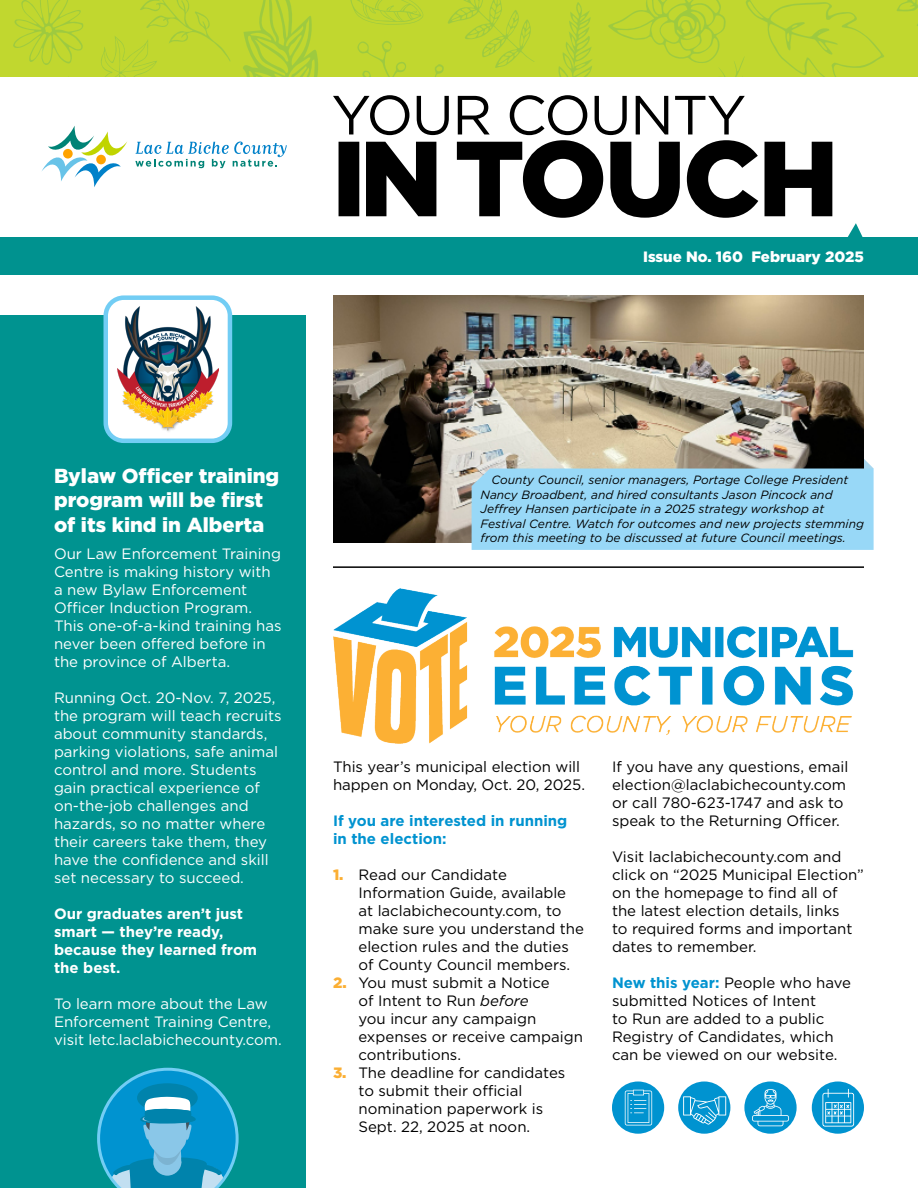
<style>
.page{position:relative;width:918px;height:1188px;background:#fff}
.page>*{position:absolute;margin:0;border:0;box-sizing:border-box;transform-origin:0 0}
.t1{font:900 20.25px/24.3px "Gotham";color:#fff}
.t2{font:15px/18px "Gotham";color:#000}
.t3{font:15px/18px "Gotham";color:#fff}
.t4{font:700 15px/18px "Gotham";color:#fff}
.t5{font:700 15px/18px "Gotham";color:#0093d0}
.t6{font:900 15px "Gotham";color:#fff}
.t7{font:900 15px "Gotham";color:#fbaf34}
.t8{font:italic 12px/14.4px "Gotham";color:#000}
.s1{font-style:italic}
.s2{font-weight:700;color:#0093d0}
</style>
<div class="page">
<div style="left:0;top:237px;width:918px;height:37px;background:#00928f"></div>
<svg style="left:847px;top:223px;width:16px;height:14px"></svg>
<svg style="left:333px;top:95px;width:499px;height:123px"></svg>
<div style="left:0;top:0;width:918px;height:77px;background:#c1d72f"></div>
<svg style="left:243px;top:0;width:349px;height:77px"></svg>
<svg style="left:13px;top:0;width:217px;height:77px"></svg>
<svg style="left:608px;top:0;width:310px;height:77px"></svg>
<svg style="left:135px;top:142px;width:152px;height:26px"></svg>
<svg style="left:42px;top:126px;width:85px;height:61px"></svg>
<hr style="left:333px;top:566px;width:531px;height:2px;background:#000">
<div style="left:0;top:315px;width:306px;height:873px;background:#009390"></div>
<img style="left:333px;top:588px;width:521px;height:156px">
<div style="left:612px;top:1082px;width:52px;height:52px;background:#0093d0;border-radius:50%"></div>
<svg style="left:625px;top:1090px;width:27px;height:35px"></svg>
<div style="left:678px;top:1082px;width:52px;height:52px;background:#0093d0;border-radius:50%"></div>
<svg style="left:683px;top:1096px;width:43px;height:29px"></svg>
<div style="left:744px;top:1082px;width:53px;height:52px;background:#0093d0;border-radius:50%"></div>
<svg style="left:752px;top:1089px;width:37px;height:37px"></svg>
<div style="left:812px;top:1082px;width:52px;height:52px;background:#0093d0;border-radius:50%"></div>
<svg style="left:822px;top:1089px;width:32px;height:38px"></svg>
<div style="left:106px;top:298px;width:124px;height:143px;background:#fff;border-radius:18px"></div>
<div style="left:104px;top:295px;width:128px;height:148px;border:4px solid #72cdf4;border-radius:18px"></div>
<img style="left:117px;top:306px;width:102px;height:126px">
<svg style="left:97px;top:1068px;width:142px;height:120px"></svg>
<img style="left:333px;top:295px;width:531px;height:248px">
<svg style="left:472px;top:418px;width:402px;height:132px;background:#a0c4d0"></svg>
<p class="t6" style="left:643px;top:248px;width:222px">Issue No. 160 February 2025</p>
<h1 class="t1" style="left:54px;top:463px;width:227px">Bylaw Officer training program will be first of its kind in Alberta</h1>
<p class="t3" style="left:54px;top:545px;width:229px">Our Law Enforcement Training<br>Centre is making history with a new Bylaw Enforcement<br>Officer Induction Program.<br>This one-of-a-kind training has never been offered before in the province of Alberta.</p>
<p class="t3" style="left:54px;top:689px;width:229px">Running Oct. 20-Nov. 7, 2025, the program will teach recruits about community standards, parking violations, safe animal control and more. Students gain practical experience of on-the-job challenges and hazards, so no matter where their careers take them, they have the confidence and skill set necessary to succeed.</p>
<p class="t4" style="left:54px;top:905px;width:205px">Our graduates aren’t just smart — they’re ready, because they learned from the best.</p>
<p class="t3" style="left:54px;top:995px;width:229px">To learn more about the Law<br>Enforcement Training Centre, visit letc.laclabichecounty.com.</p>
<p class="t8" style="left:481px;top:473px;width:385px;text-indent:11px">County Council, senior managers, Portage College President Nancy Broadbent, and hired consultants Jason Pincock and Jeffrey Hansen participate in a 2025 strategy workshop at Festival Centre. Watch for outcomes and new projects stemming from this meeting to be discussed at future Council meetings.</p>
<p class="t2" style="left:333px;top:758px;width:254px">This year’s municipal election will happen on Monday, Oct. 20, 2025.</p>
<p class="t5" style="left:333px;top:812px;width:236px">If you are interested in running in the election:</p>
<p class="t2" style="left:358px;top:866px;width:227px">Read our Candidate<br>Information Guide, available at laclabichecounty.com, to make sure you understand the election rules and the duties of County Council members.<br>You must submit a Notice<br>of Intent to Run <span class="s1">before<br></span>you incur any campaign expenses or receive campaign contributions.<br>The deadline for candidates to submit their official nomination paperwork is<br>Sept. 22, 2025 at noon.</p>
<p class="t7" style="left:333px;top:866px;width:12px">1.</p>
<p class="t7" style="left:333px;top:974px;width:15px">2.</p>
<p class="t7" style="left:333px;top:1064px;width:15px">3.</p>
<p class="t2" style="left:612px;top:758px;width:238px">If you have any questions, email election@laclabichecounty.com or call 780-623-1747 and ask to speak to the Returning Officer.</p>
<p class="t2" style="left:612px;top:848px;width:253px">Visit laclabichecounty.com and click on “2025 Municipal Election” on the homepage to find all of the latest election details, links<br>to required forms and important dates to remember.</p>
<p class="t2" style="left:612px;top:974px;width:241px"><span class="s2">New this year:</span> People who have submitted Notices of Intent<br>to Run are added to a public<br>Registry of Candidates, which can be viewed on our website.</p>
</div>
